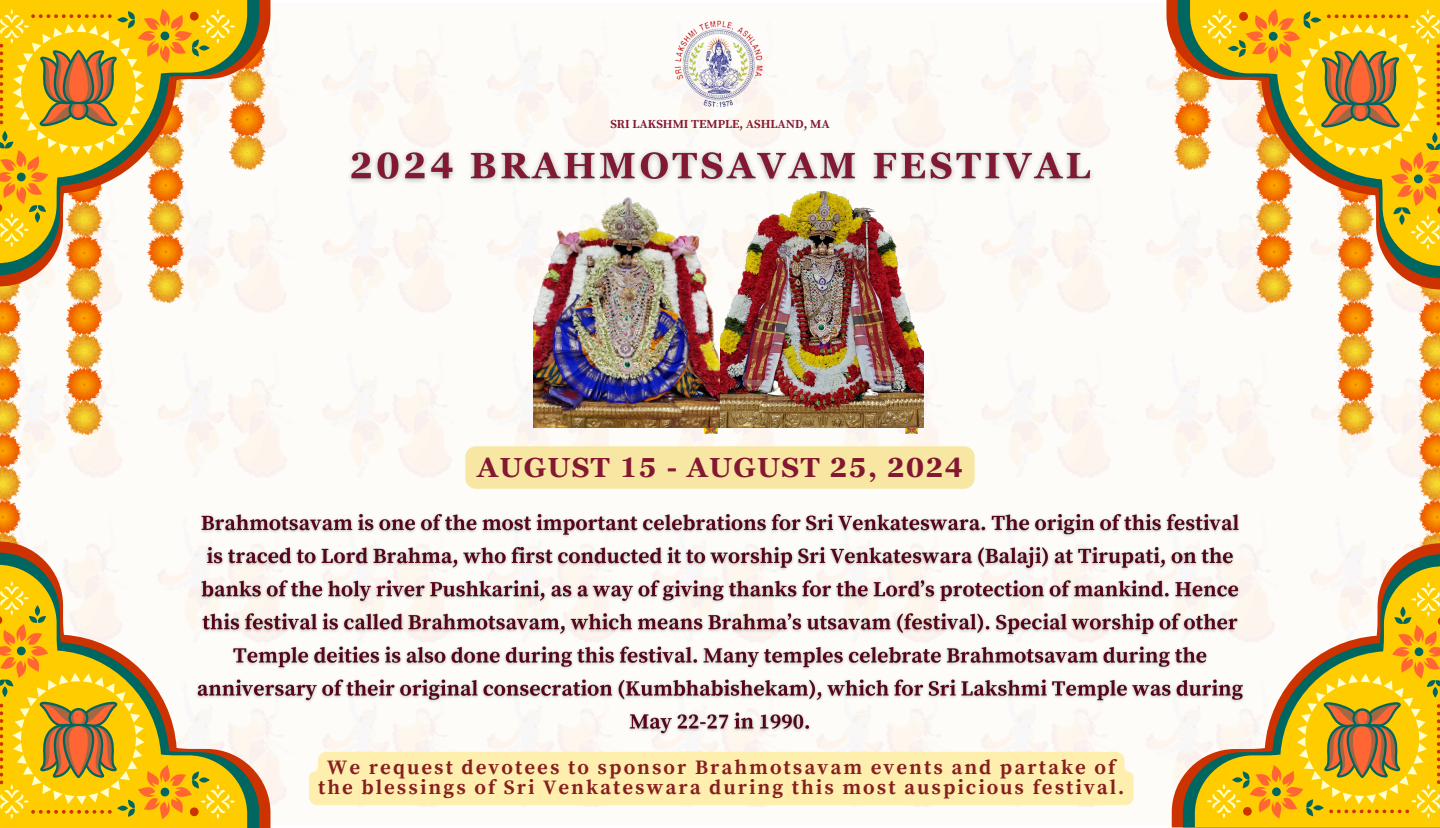
<style>
.page{position:relative;width:1440px;height:828px;background:#fff}
.page>*{position:absolute;margin:0;border:0;box-sizing:border-box;transform-origin:0 0}
.t1{font:700 27.6px "Georgia Pro";letter-spacing:.05em;color:#831832}
.t2{font:700 20.4px/19.9px "Source Serif Pro";letter-spacing:.1em;color:#871f21;text-align:center}
.t3{font:700 12.3px "Source Serif Pro";color:#831832}
</style>
<div class="page">
<img style="left:270px;top:3px;width:902px;height:822px">
<img style="left:0;top:0;width:272px;height:541px">
<img style="left:1167px;top:290px;width:273px;height:253px">
<svg style="left:1172px;top:543px;width:268px;height:284px"></svg>
<svg style="left:1183px;top:554px;width:257px;height:273px;fill:#faf7f4"></svg>
<svg style="left:1195px;top:566px;width:245px;height:261px"></svg>
<svg style="left:1206px;top:582px;width:234px;height:237px"></svg>
<svg style="left:905px;top:427px;width:13px;height:7px"></svg>
<svg style="left:0;top:541px;width:270px;height:287px"></svg>
<svg style="left:0;top:553px;width:259px;height:275px"></svg>
<svg style="left:0;top:565px;width:247px;height:263px;fill:#fecc00"></svg>
<svg style="left:0;top:581px;width:235px;height:238px"></svg>
<svg style="left:705px;top:427px;width:13px;height:7px"></svg>
<svg style="left:0;top:0;width:270px;height:286px"></svg>
<svg style="left:0;top:0;width:259px;height:275px"></svg>
<svg style="left:0;top:0;width:247px;height:263px"></svg>
<svg style="left:0;top:9px;width:235px;height:238px"></svg>
<svg style="left:1167px;top:0;width:273px;height:290px;fill:#fdf8f6"></svg>
<svg style="left:1178px;top:0;width:262px;height:278px"></svg>
<svg style="left:1190px;top:0;width:250px;height:266px"></svg>
<svg style="left:1202px;top:9px;width:238px;height:241px"></svg>
<img style="left:675px;top:18px;width:90px;height:92px">
<img style="left:534px;top:192px;width:389px;height:235px">
<img style="left:342px;top:143px;width:759px;height:46px">
<img style="left:193px;top:510px;width:1056px;height:231px">
<div style="left:465px;top:446px;width:510px;height:43px;background:#f8e7a3;border-radius:11px"></div>
<div style="left:309px;top:752px;width:825px;height:53px;background:#ffefaf"></div>
<p class="t3" style="left:610px;top:116px;width:221px">SRI LAKSHMI TEMPLE, ASHLAND, MA</p>
<p class="t1" style="left:477px;top:452px;width:487px">AUGUST 15 - AUGUST 25, 2024</p>
<p class="t2" style="left:318px;top:758px;width:808px">We request devotees to sponsor Brahmotsavam events and partake of the blessings of Sri Venkateswara during this most auspicious festival.</p>
</div>
